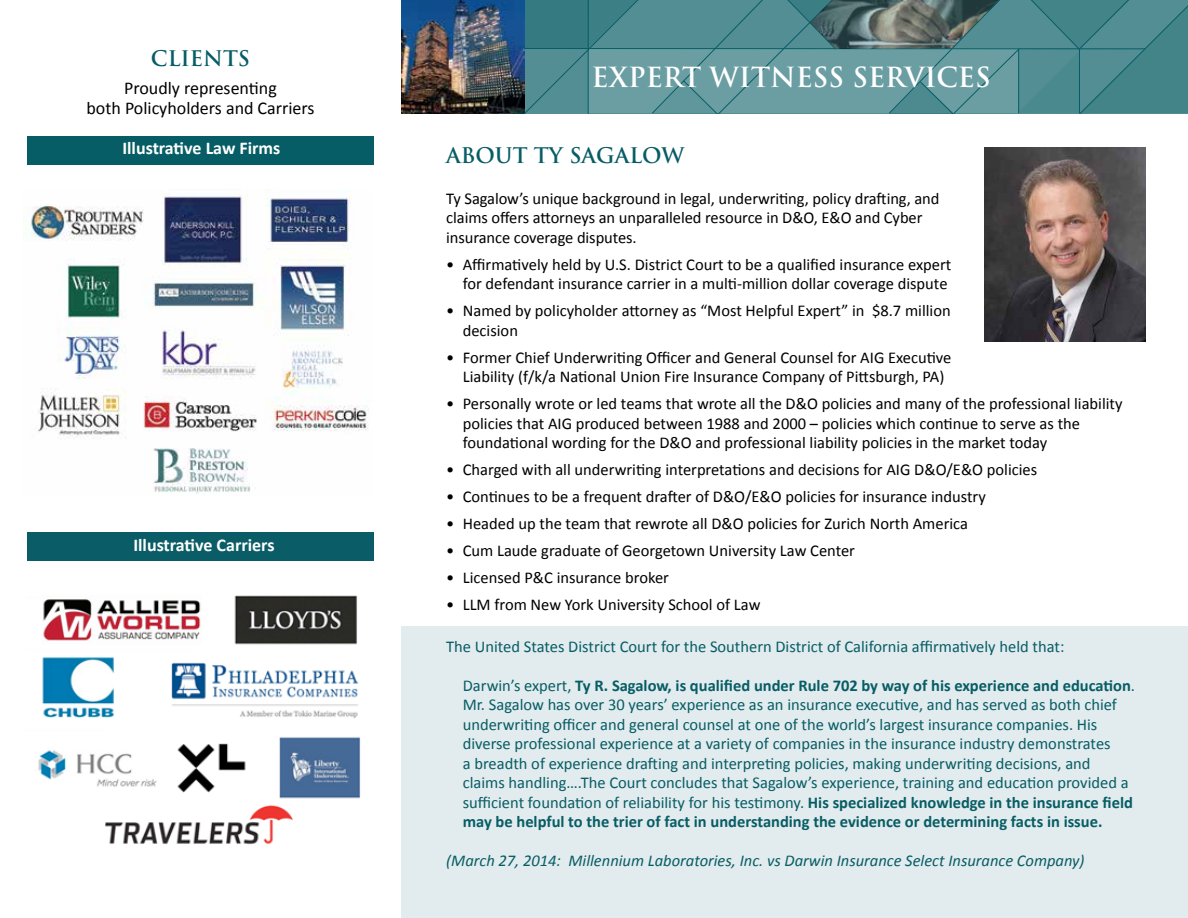
<style>
.page{position:relative;width:1188px;height:918px;background:#fff}
.page>*{position:absolute;margin:0;border:0;box-sizing:border-box;transform-origin:0 0}
.t1{font:700 27px "Trajan Pro";color:#fff}
.t2{font:700 21px "Trajan Pro";color:#075d65}
.t3{font:18px/19.5px "Calibri";color:#000;text-align:center}
.t4{font:700 18px "Calibri";color:#fff}
.t5{font:16.5px/19.5px "Calibri";color:#000}
.t6{font:16.5px/19.5px "Calibri";color:#075d65}
.t7{font:italic 16.5px "Calibri";color:#075d65}
.s1{font-weight:700}
</style>
<div class="page">
<div style="left:27px;top:533px;width:347px;height:28px;background:#0a5d66"></div>
<div style="left:27px;top:136px;width:347px;height:28px;background:#075d65"></div>
<div style="left:402px;top:626px;width:786px;height:292px;background:#e2ebed"></div>
<div style="left:588px;top:49px;width:431px;height:64px;background:#6a9ea3"></div>
<img style="left:402px;top:0;width:122px;height:113px">
<svg style="left:524px;top:0;width:323px;height:113px"></svg>
<hr style="left:524px;top:48px;width:621px;height:1px;background:#075d65">
<img style="left:810px;top:0;width:76px;height:49px">
<svg style="left:886px;top:0;width:302px;height:113px"></svg>
<img style="left:985px;top:147px;width:161px;height:195px">
<img style="left:23px;top:189px;width:346px;height:305px">
<img style="left:38px;top:595px;width:323px;height:250px">
<p class="t2" style="left:151px;top:45px;width:101px">CLIENTS</p>
<p class="t3" style="left:87px;top:78px;width:229px">Proudly representing<br>both Policyholders and Carriers</p>
<p class="t4" style="left:122px;top:141px;width:159px">Illustrative Law Firms</p>
<p class="t4" style="left:133px;top:538px;width:143px">Illustrative Carriers</p>
<h1 class="t1" style="left:592px;top:61px;width:401px">EXPERT WITNESS SERVICES</h1>
<p class="t2" style="left:446px;top:142px;width:240px">ABOUT TY SAGALOW</p>
<p class="t5" style="left:446px;top:189px;width:495px">Ty Sagalow’s unique background in legal, underwriting, policy drafting, and claims offers attorneys an unparalleled resource in D&amp;O, E&amp;O and Cyber insurance coverage disputes.</p>
<p class="t5" style="left:446px;top:255px;width:507px;text-align:right">• Affirmatively held by U.S. District Court to be a qualified insurance expert for defendant insurance carrier in a multi-million dollar coverage dispute</p>
<p class="t5" style="left:463px;top:301px;width:489px;text-indent:-16px">• Named by policyholder attorney as “Most Helpful Expert” in $8.7 million decision</p>
<p class="t5" style="left:446px;top:348px;width:507px;text-align:center">• Former Chief Underwriting Officer and General Counsel for AIG Executive<br>Liability (f/k/a National Union Fire Insurance Company of Pittsburgh, PA)</p>
<p class="t5" style="left:463px;top:394px;width:661px;text-indent:-16px">• Personally wrote or led teams that wrote all the D&amp;O policies and many of the professional liability policies that AIG produced between 1988 and 2000 – policies which continue to serve as the foundational wording for the D&amp;O and professional liability policies in the market today</p>
<p class="t5" style="left:446px;top:460px;width:592px">• Charged with all underwriting interpretations and decisions for AIG D&amp;O/E&amp;O policies</p>
<p class="t5" style="left:446px;top:487px;width:541px">• Continues to be a frequent drafter of D&amp;O/E&amp;O policies for insurance industry</p>
<p class="t5" style="left:446px;top:514px;width:523px">• Headed up the team that rewrote all D&amp;O policies for Zurich North America</p>
<p class="t5" style="left:446px;top:541px;width:410px">• Cum Laude graduate of Georgetown University Law Center</p>
<p class="t5" style="left:446px;top:568px;width:224px">• Licensed P&amp;C insurance broker</p>
<p class="t5" style="left:446px;top:595px;width:316px">• LLM from New York University School of Law</p>
<p class="t6" style="left:446px;top:636px;width:620px">The United States District Court for the Southern District of California affirmatively held that:</p>
<p class="t6" style="left:463px;top:675px;width:674px">Darwin’s expert, <span class="s1">Ty R. Sagalow, is qualified under Rule 702 by way of his experience and education</span>.<br>Mr. Sagalow has over 30 years’ experience as an insurance executive, and has served as both chief underwriting officer and general counsel at one of the world’s largest insurance companies. His diverse professional experience at a variety of companies in the insurance industry demonstrates<br>a breadth of experience drafting and interpreting policies, making underwriting decisions, and claims handling….The Court concludes that Sagalow’s experience, training and education provided a sufficient foundation of reliability for his testimony. <span class="s1">His specialized knowledge in the insurance field may be helpful to the trier of fact in understanding the evidence or determining facts in issue.</span></p>
<p class="t7" style="left:446px;top:854px;width:640px">(March 27, 2014: Millennium Laboratories, Inc. vs Darwin Insurance Select Insurance Company)</p>
</div>
